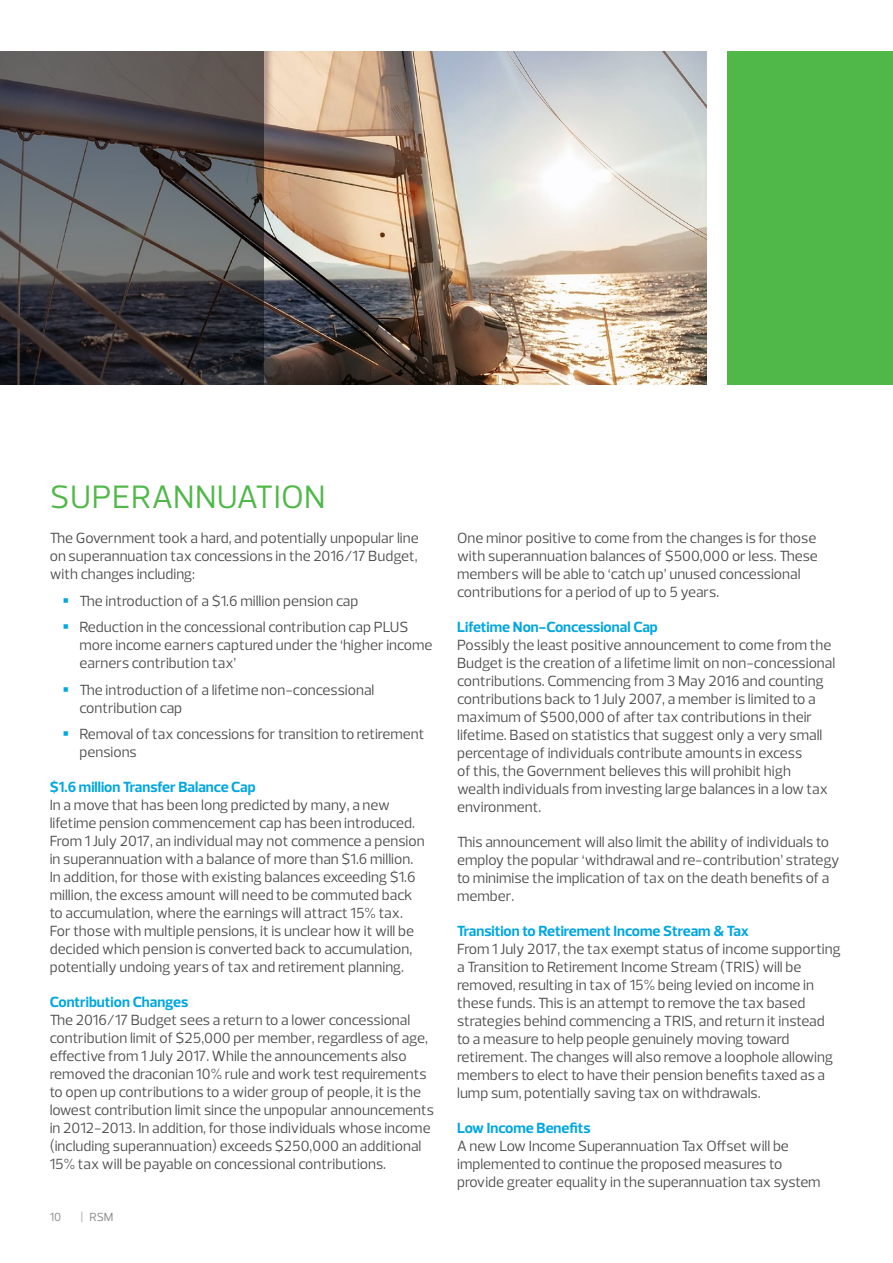
<style>
.page{position:relative;width:893px;height:1263px;background:#fff}
.page>*{position:absolute;margin:0;border:0;box-sizing:border-box;transform-origin:0 0}
.t1{font:33px "Prelo";letter-spacing:.015em;color:#50b848}
.t2{font:15px/18px "Prelo";color:#4d4d4f}
.t3{font:700 15px "Prelo";color:#00a7e1}
.t4{font:12px "Prelo";color:#848688}
</style>
<div class="page">
<img style="left:264px;top:51px;width:443px;height:333px">
<div style="left:728px;top:51px;width:165px;height:333px;background:#50b848"></div>
<svg style="left:0;top:51px;width:264px;height:333px;background:#4d4b4e"></svg>
<h1 class="t1" style="left:50px;top:477px;width:277px">SUPERANNUATION</h1>
<p class="t2" style="left:50px;top:529px;width:370px;text-align:justify">The Government took a hard, and potentially unpopular line on superannuation tax concessions in the 2016/17 Budget, with changes including:</p>
<p class="t2" style="left:80px;top:587px;width:331px;line-height:26.5px">The introduction of a $1.6 million pension cap<br>Reduction in the concessional contribution cap PLUS</p>
<p class="t2" style="left:80px;top:636px;width:354px">more income earners captured under the ‘higher income earners contribution tax’</p>
<p class="t2" style="left:80px;top:681px;width:296px">The introduction of a lifetime non-concessional contribution cap</p>
<p class="t2" style="left:80px;top:725px;width:346px">Removal of tax concessions for transition to retirement pensions</p>
<p class="t3" style="left:50px;top:778px;width:208px">$1.6 million Transfer Balance Cap</p>
<p class="t2" style="left:50px;top:796px;width:376px">In a move that has been long predicted by many, a new lifetime pension commencement cap has been introduced.<br>From 1 July 2017, an individual may not commence a pension in superannuation with a balance of more than $1.6 million.<br>In addition, for those with existing balances exceeding $1.6 million, the excess amount will need to be commuted back to accumulation, where the earnings will attract 15% tax.<br>For those with multiple pensions, it is unclear how it will be decided which pension is converted back to accumulation, potentially undoing years of tax and retirement planning.</p>
<p class="t3" style="left:50px;top:993px;width:140px">Contribution Changes</p>
<p class="t2" style="left:50px;top:1011px;width:386px">The 2016/17 Budget sees a return to a lower concessional contribution limit of $25,000 per member, regardless of age, effective from 1 July 2017. While the announcements also removed the draconian 10% rule and work test requirements to open up contributions to a wider group of people, it is the lowest contribution limit since the unpopular announcements in 2012-2013. In addition, for those individuals whose income (including superannuation) exceeds $250,000 an additional 15% tax will be payable on concessional contributions.</p>
<p class="t4" style="left:50px;top:1209px;width:13px">10</p>
<p class="t4" style="left:81px;top:1209px;width:34px">| RSM</p>
<p class="t2" style="left:457px;top:529px;width:362px">One minor positive to come from the changes is for those with superannuation balances of $500,000 or less. These members will be able to ‘catch up’ unused concessional contributions for a period of up to 5 years.</p>
<p class="t3" style="left:457px;top:618px;width:202px">Lifetime Non-Concessional Cap</p>
<p class="t2" style="left:457px;top:636px;width:380px">Possibly the least positive announcement to come from the Budget is the creation of a lifetime limit on non-concessional contributions. Commencing from 3 May 2016 and counting contributions back to 1 July 2007, a member is limited to a maximum of $500,000 of after tax contributions in their lifetime. Based on statistics that suggest only a very small percentage of individuals contribute amounts in excess<br>of this, the Government believes this will prohibit high wealth individuals from investing large balances in a low tax environment.</p>
<p class="t2" style="left:457px;top:833px;width:384px">This announcement will also limit the ability of individuals to employ the popular ‘withdrawal and re-contribution’ strategy to minimise the implication of tax on the death benefits of a member.</p>
<p class="t3" style="left:457px;top:922px;width:293px">Transition to Retirement Income Stream &amp; Tax</p>
<p class="t2" style="left:457px;top:940px;width:385px">From 1 July 2017, the tax exempt status of income supporting a Transition to Retirement Income Stream (TRIS) will be removed, resulting in tax of 15% being levied on income in these funds. This is an attempt to remove the tax based strategies behind commencing a TRIS, and return it instead to a measure to help people genuinely moving toward retirement. The changes will also remove a loophole allowing members to elect to have their pension benefits taxed as a lump sum, potentially saving tax on withdrawals.</p>
<p class="t3" style="left:457px;top:1119px;width:135px">Low Income Benefits</p>
<p class="t2" style="left:457px;top:1137px;width:365px">A new Low Income Superannuation Tax Offset will be implemented to continue the proposed measures to provide greater equality in the superannuation tax system</p>
</div>
